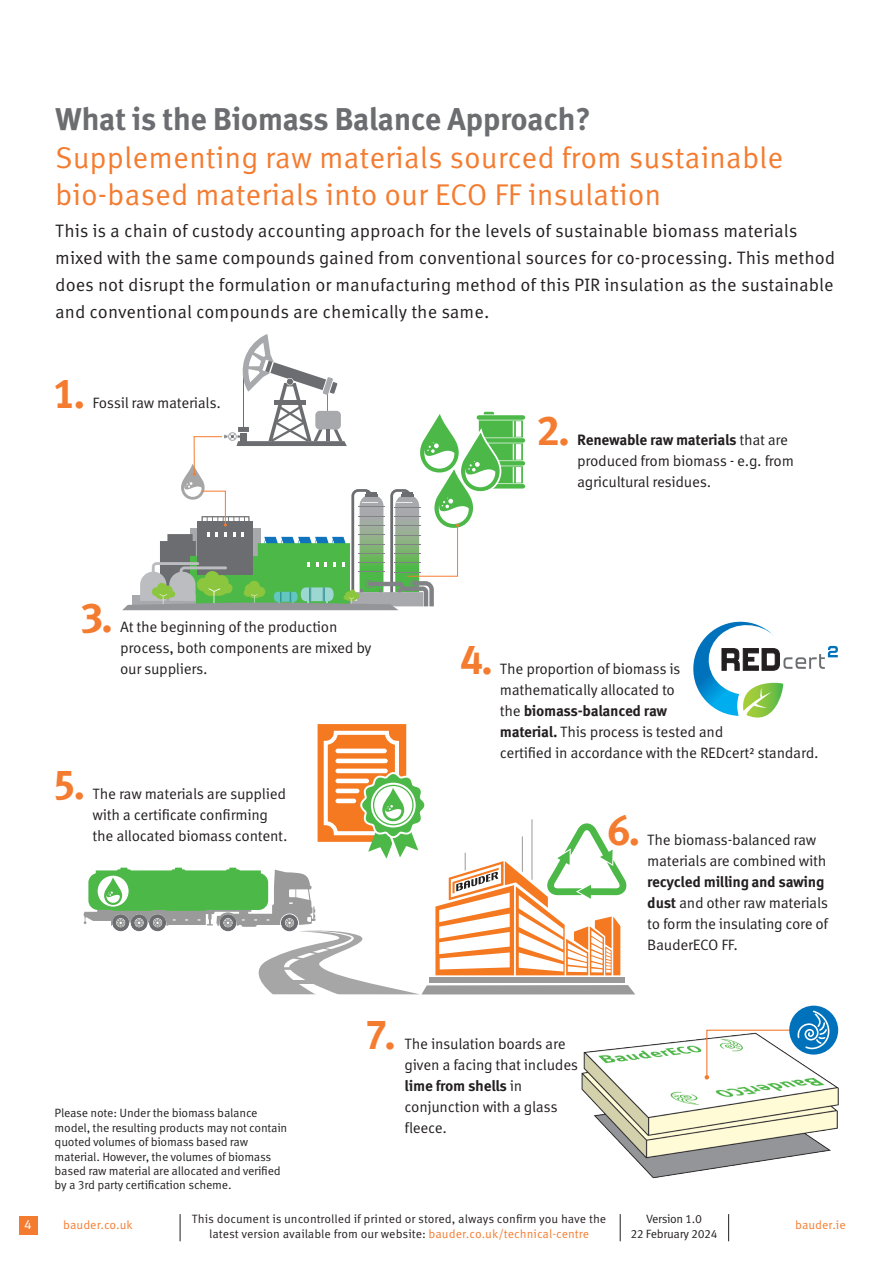
<style>
.page{position:relative;width:893px;height:1263px;background:#fff}
.page>*{position:absolute;margin:0;border:0;box-sizing:border-box;transform-origin:0 0}
.t1{font:700 42px "Meta Correspondence Pro";color:#f47c30}
.t2{font:700 31.5px "Meta Correspondence Pro";letter-spacing:-.02em;color:#6c6d70}
.t3{font:30px/37.5px "Meta Correspondence Pro";color:#f47c30}
.t4{font:18px/27px "Meta Correspondence Pro";color:#231f20}
.t5{font:15px/21px "Meta Correspondence Pro";letter-spacing:-.02em;color:#231f20}
.t6{font:13.5px "Meta Correspondence Pro";color:#fff}
.t7{font:12px/14.4px "Meta Correspondence Pro";letter-spacing:-.02em;color:#231f20}
.t8{font:12px/14.4px "Meta Correspondence Pro";color:#231f20;text-align:center}
.t9{font:12px "Meta Correspondence Pro";color:#f47c30}
.s1{font-weight:700}
.s2{color:#f47c30}
</style>
<div class="page">
<svg style="left:620px;top:1214px;width:1px;height:27px"></svg>
<svg style="left:180px;top:1214px;width:1px;height:27px"></svg>
<svg style="left:728px;top:1214px;width:1px;height:27px"></svg>
<div style="left:19px;top:1216px;width:18px;height:18px;background:#f47c30"></div>
<svg style="left:122px;top:334px;width:403px;height:276px"></svg>
<svg style="left:693px;top:621px;width:145px;height:97px"></svg>
<svg style="left:84px;top:724px;width:551px;height:271px"></svg>
<img style="left:581px;top:1027px;width:258px;height:152px">
<svg style="left:705px;top:1029px;width:86px;height:50px"></svg>
<div style="left:789px;top:1006px;width:49px;height:48px;background:#0072bc;border-radius:50%"></div>
<svg style="left:797px;top:1010px;width:33px;height:40px"></svg>
<h2 class="t2" style="left:55px;top:95px;width:537px">What is the Biomass Balance Approach?</h2>
<h3 class="t3" style="left:55px;top:137px;width:730px">Supplementing raw materials sourced from sustainable bio-based materials into our ECO FF insulation</h3>
<p class="t4" style="left:55px;top:216px;width:781px">This is a chain of custody accounting approach for the levels of sustainable biomass materials mixed with the same compounds gained from conventional sources for co-processing. This method does not disrupt the formulation or manufacturing method of this PIR insulation as the sustainable and conventional compounds are chemically the same.</p>
<h1 class="t1" style="left:52px;top:361px;width:35px">1.</h1>
<p class="t5" style="left:93px;top:392px;width:130px">Fossil raw materials.</p>
<h1 class="t1" style="left:537px;top:398px;width:35px">2.</h1>
<p class="t5" style="left:577px;top:429px;width:218px"><span class="s1">Renewable raw materials</span> that are produced from biomass - e.g. from agricultural residues.</p>
<h1 class="t1" style="left:80px;top:584px;width:35px">3.</h1>
<p class="t5" style="left:120px;top:615px;width:253px">At the beginning of the production process, both components are mixed by our suppliers.</p>
<h1 class="t1" style="left:52px;top:751px;width:35px">5.</h1>
<p class="t5" style="left:93px;top:782px;width:196px">The raw materials are supplied with a certificate confirming the allocated biomass content.</p>
<h1 class="t1" style="left:459px;top:627px;width:35px">4.</h1>
<p class="t5" style="left:500px;top:658px;width:320px">The proportion of biomass is<br>mathematically allocated to<br>the <span class="s1">biomass-balanced raw<br>material.</span> This process is tested and<br>certified in accordance with the REDcert² standard.</p>
<h1 class="t1" style="left:607px;top:798px;width:35px">6.</h1>
<p class="t5" style="left:647px;top:829px;width:181px">The biomass-balanced raw materials are combined with</p>
<p class="t5" style="left:647px;top:871px;width:182px"><span class="s1">recycled milling and sawing dust</span> and other raw materials to form the insulating core of<br>BauderECO FF.</p>
<p class="t6" style="left:24px;top:1214px;width:9px">4</p>
<p class="t7" style="left:55px;top:1105px;width:234px">Please note: Under the biomass balance model, the resulting products may not contain quoted volumes of biomass based raw material. However, the volumes of biomass based raw material are allocated and verified by a 3rd party certification scheme.</p>
<h1 class="t1" style="left:364px;top:1001px;width:34px">7.</h1>
<p class="t5" style="left:405px;top:1032px;width:175px">The insulation boards are given a facing that includes <span class="s1">lime from shells</span> in conjunction with a glass fleece.</p>
<p class="t8" style="left:192px;top:1211px;width:416px">This document is uncontrolled if printed or stored, always confirm you have the latest version available from our website: <span class="s2">bauder.co.uk/technical-centre</span></p>
<p class="t7" style="left:630px;top:1211px;width:89px;text-align:center">Version 1.0<br>22 February 2024</p>
<p class="t9" style="left:63px;top:1215px;width:71px">bauder.co.uk</p>
<p class="t9" style="left:795px;top:1215px;width:52px">bauder.ie</p>
</div>
